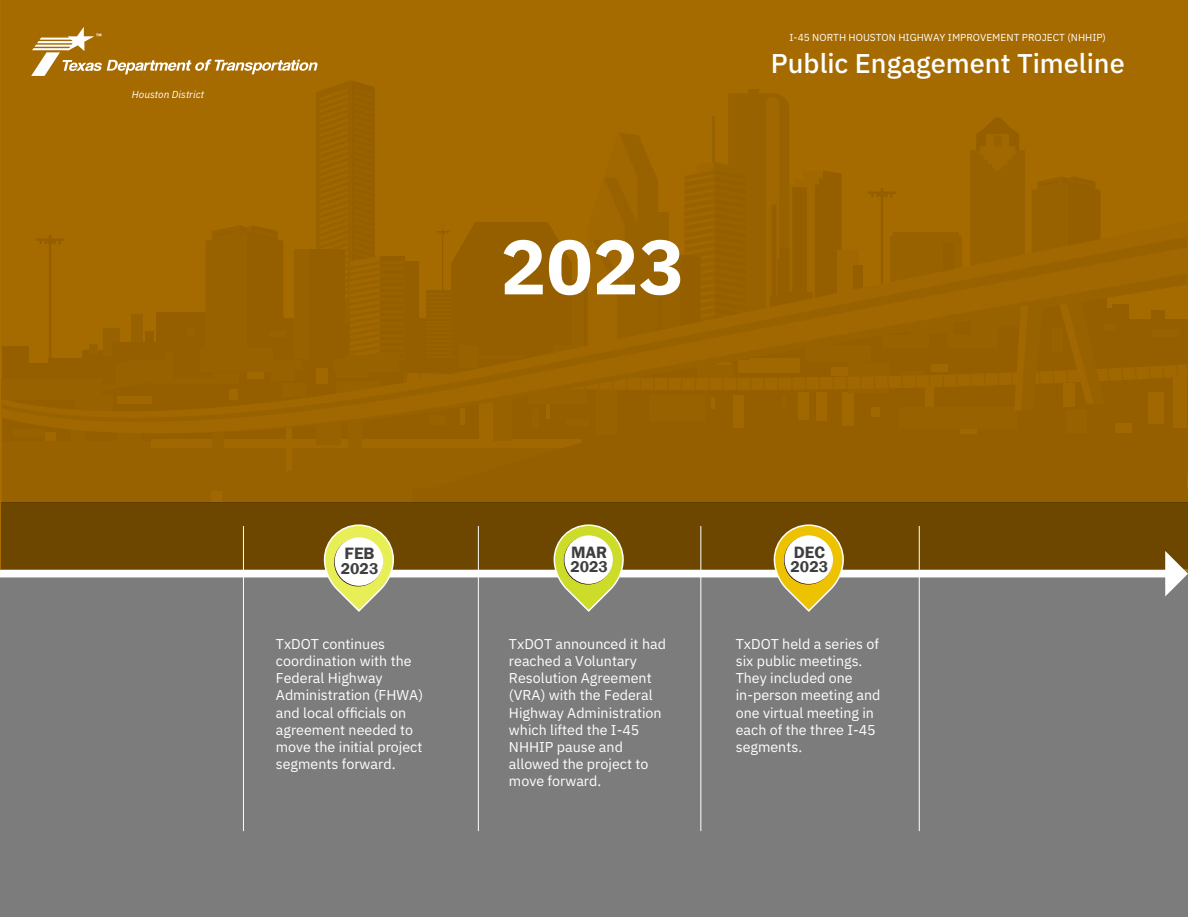
<style>
.page{position:relative;width:1188px;height:918px;background:#fff}
.page>*{position:absolute;margin:0;border:0;box-sizing:border-box;transform-origin:0 0}
.t1{font:700 76.95px "IBM Plex Sans";color:#fff}
.t2{font:500 27.15px "IBM Plex Sans";color:#fff}
.t3{font:600 16.95px "Franklin Gothic";color:#3e3d40}
.t4{font:600 16.05px "Franklin Gothic";color:#3e3d40}
.t5{font:14.25px/17.1px "IBM Plex Sans";color:#fff}
.t6{font:10.2px "IBM Plex Sans";color:#fff}
.t7{font:italic 10.2px "IBM Plex Sans";color:#fff}
</style>
<div class="page">
<div style="left:0;top:0;width:1188px;height:916px;background:#a16700"></div>
<div style="left:0;top:574px;width:1188px;height:342px;background:#7c7c7c"></div>
<svg style="left:31px;top:27px;width:349px;height:364px"></svg>
<div style="left:0;top:570px;width:1168px;height:7px;background:#fff"></div>
<div style="left:2px;top:503px;width:1186px;height:66px;background:#6d4600"></div>
<svg style="left:1165px;top:551px;width:23px;height:45px"></svg>
<hr style="left:243px;top:526px;width:1px;height:305px;background:#fff">
<hr style="left:478px;top:526px;width:1px;height:305px;background:#fff">
<hr style="left:701px;top:526px;width:1px;height:305px;background:#fff">
<hr style="left:919px;top:526px;width:1px;height:305px;background:#fff">
<svg style="left:553px;top:524px;width:72px;height:88px"></svg>
<div style="left:564px;top:535px;width:49px;height:49px;background:#fff;border-radius:50%"></div>
<svg style="left:773px;top:524px;width:72px;height:88px"></svg>
<svg style="left:784px;top:536px;width:48px;height:49px"></svg>
<div style="left:785px;top:535px;width:48px;height:49px;background:#fff;border-radius:50%"></div>
<svg style="left:323px;top:524px;width:72px;height:88px"></svg>
<div style="left:335px;top:537px;width:48px;height:49px;background:#fff;border-radius:50%"></div>
<p class="t7" style="left:132px;top:87px;width:74px">Houston District</p>
<p class="t1" style="left:500px;top:206px;width:186px">2023</p>
<p class="t6" style="left:790px;top:30px;width:318px">I-45 NORTH HOUSTON HIGHWAY IMPROVEMENT PROJECT (NHHIP)</p>
<p class="t2" style="left:771px;top:42px;width:355px">Public Engagement Timeline</p>
<p class="t3" style="left:345px;top:543px;width:31px">FEB</p>
<p class="t4" style="left:341px;top:558px;width:39px">2023</p>
<p class="t3" style="left:571px;top:542px;width:37px">MAR</p>
<p class="t4" style="left:571px;top:557px;width:39px">2023</p>
<p class="t3" style="left:794px;top:542px;width:33px">DEC</p>
<p class="t4" style="left:791px;top:557px;width:39px">2023</p>
<p class="t5" style="left:276px;top:634px;width:149px">TxDOT continues coordination with the<br>Federal Highway<br>Administration (FHWA) and local officials on agreement needed to move the initial project segments forward.</p>
<p class="t5" style="left:509px;top:634px;width:159px">TxDOT announced it had reached a Voluntary<br>Resolution Agreement (VRA) with the Federal<br>Highway Administration which lifted the I-45<br>NHHIP pause and allowed the project to move forward.</p>
<p class="t5" style="left:736px;top:634px;width:146px">TxDOT held a series of six public meetings.<br>They included one in-person meeting and one virtual meeting in each of the three I-45 segments.</p>
</div>
